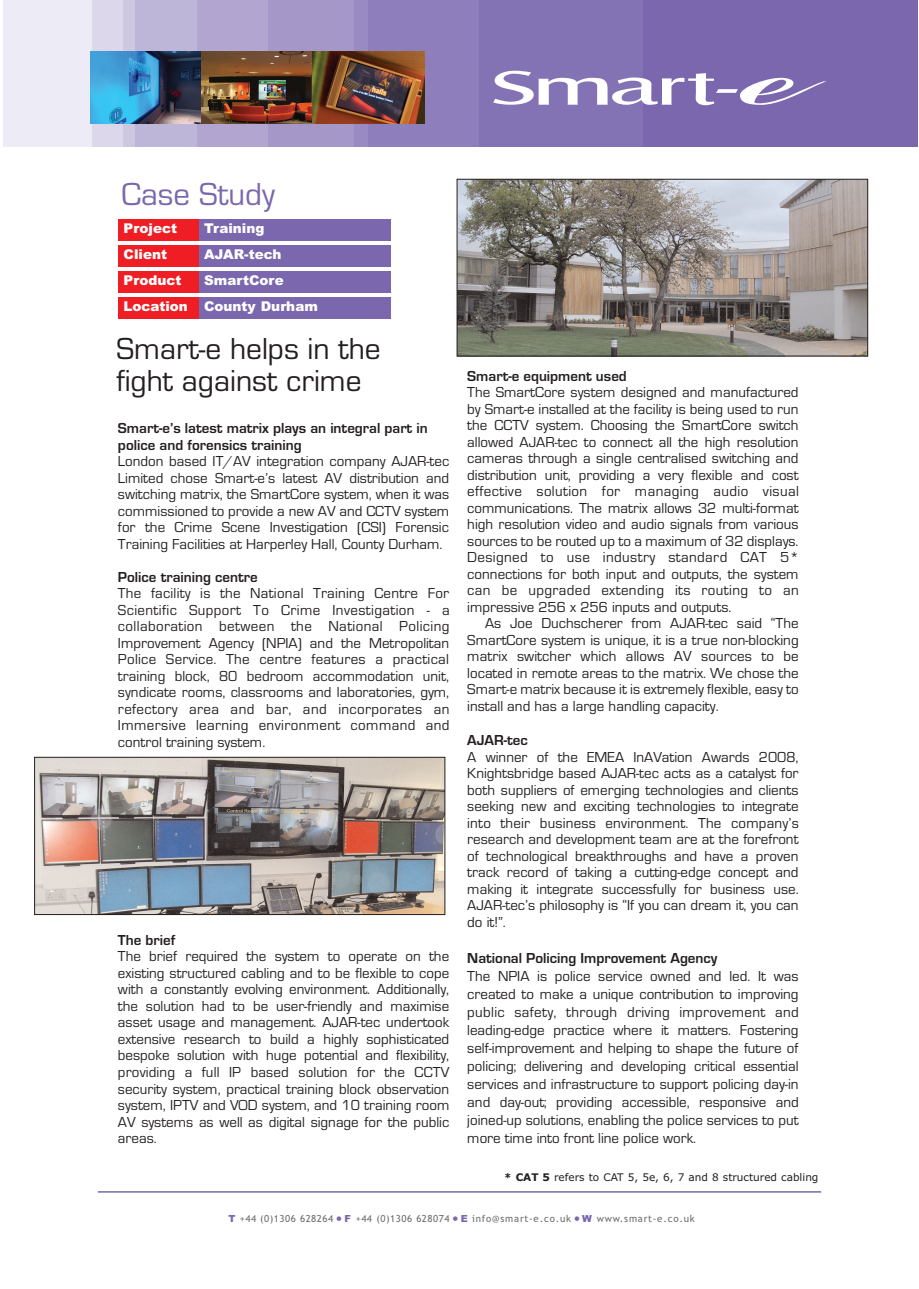
<style>
.page{position:relative;width:919px;height:1289px;background:#fff}
.page>*{position:absolute;margin:0;border:0;box-sizing:border-box;transform-origin:0 0}
.t1{font:33px "Eurostile";color:#7a67ae}
.t2{font:31.5px/31.5px "Eurostile";color:#231f20}
.t3{font:15px/16.5px "Eurostile";color:#231f20;text-align:justify}
.t4{font:700 15px/16.5px "Eurostile";color:#231f20}
.t5{font:900 13.5px/26px "Arial";color:#fff}
.t6{font:10.5px "Verdana";color:#231f20}
.t7{font:9.75px "Trebuchet MS";letter-spacing:.05em;color:#6c6d70}
.s1{font-weight:700}
.s2{font-family:"Arial";font-weight:900;color:#7a67ae}
</style>
<div class="page">
<div style="left:118px;top:219px;width:81px;height:21px;background:#ee1e24"></div>
<div style="left:199px;top:219px;width:191px;height:21px;background:#7a67ae"></div>
<div style="left:118px;top:245px;width:81px;height:21px;background:#ee1e24"></div>
<div style="left:199px;top:245px;width:191px;height:21px;background:#7a67ae"></div>
<div style="left:118px;top:271px;width:81px;height:21px;background:#ee1e24"></div>
<div style="left:199px;top:271px;width:191px;height:21px;background:#7a67ae"></div>
<div style="left:118px;top:297px;width:81px;height:21px;background:#ee1e24"></div>
<div style="left:199px;top:297px;width:191px;height:21px;background:#7a67ae"></div>
<img style="left:37px;top:759px;width:406px;height:153px">
<div style="left:35px;top:757px;width:410px;height:157px;border:1px solid #231f20"></div>
<img style="left:459px;top:181px;width:406px;height:173px">
<div style="left:457px;top:179px;width:410px;height:177px;border:1px solid #231f20"></div>
<div style="left:632px;top:0;width:286px;height:147px;background:#7a67ae"></div>
<div style="left:364px;top:0;width:148px;height:147px;background:#8e7ebb"></div>
<div style="left:267px;top:0;width:97px;height:147px;background:#a598c9"></div>
<div style="left:197px;top:0;width:70px;height:147px;background:#b2a6d0"></div>
<div style="left:134px;top:0;width:63px;height:147px;background:#beb6d9"></div>
<div style="left:122px;top:0;width:12px;height:147px;background:#cdc7e2"></div>
<div style="left:92px;top:0;width:30px;height:147px;background:#dcd7eb"></div>
<div style="left:4px;top:0;width:88px;height:147px;background:#edebf5"></div>
<hr style="left:98px;top:1191px;width:723px;height:1px;background:#7a67ae">
<div style="left:479px;top:0;width:163px;height:147px;background:#8372b4"></div>
<div style="left:353px;top:0;width:14px;height:147px;background:#998ac1"></div>
<svg style="left:493px;top:71px;width:333px;height:34px"></svg>
<img style="left:91px;top:51px;width:111px;height:72px">
<img style="left:202px;top:51px;width:111px;height:72px">
<img style="left:313px;top:51px;width:111px;height:72px">
<h1 class="t1" style="left:121px;top:174px;width:155px">Case Study</h1>
<p class="t5" style="left:124px;top:216px;width:55px">Project</p>
<p class="t5" style="left:204px;top:216px;width:62px">Training</p>
<p class="t5" style="left:124px;top:242px;width:45px">Client</p>
<p class="t5" style="left:204px;top:242px;width:79px">AJAR-tech</p>
<p class="t5" style="left:124px;top:268px;width:59px">Product</p>
<p class="t5" style="left:124px;top:268px;width:196px;text-indent:80px">SmartCore<br>Location County Durham</p>
<h2 class="t2" style="left:116px;top:333px;width:266px">Smart-e helps in the fight against crime</h2>
<p class="t4" style="left:118px;top:420px;width:311px">Smart-e’s latest matrix plays an integral part in police and forensics training</p>
<p class="t3" style="left:118px;top:453px;width:333px">London based IT/AV integration company AJAR-tec Limited chose Smart-e’s latest AV distribution and switching matrix, the SmartCore system, when it was commissioned to provide a new AV and CCTV system for the Crime Scene Investigation (CSI) Forensic Training Facilities at Harperley Hall, County Durham.</p>
<p class="t4" style="left:118px;top:568px;width:141px">Police training centre</p>
<p class="t3" style="left:118px;top:585px;width:333px">The facility is the National Training Centre For Scientific Support To Crime Investigation - a collaboration between the National Policing Improvement Agency (NPIA) and the Metropolitan Police Service. The centre features a practical training block, 80 bedroom accommodation unit, syndicate rooms, classrooms and laboratories, gym, refectory area and bar, and incorporates an Immersive learning environment command and control training system.</p>
<p class="t4" style="left:118px;top:931px;width:59px">The brief</p>
<p class="t3" style="left:118px;top:948px;width:333px">The brief required the system to operate on the existing structured cabling and to be flexible to cope with a constantly evolving environment. Additionally, the solution had to be user-friendly and maximise asset usage and management. AJAR-tec undertook extensive research to build a highly sophisticated bespoke solution with huge potential and flexibility, providing a full IP based solution for the CCTV security system, practical training block observation system, IPTV and VOD system, and 10 training room AV systems as well as digital signage for the public areas.</p>
<p class="t4" style="left:467px;top:367px;width:161px">Smart-e equipment used</p>
<p class="t3" style="left:467px;top:384px;width:333px">The SmartCore system designed and manufactured by Smart-e installed at the facility is being used to run the CCTV system. Choosing the SmartCore switch allowed AJAR-tec to connect all the high resolution cameras through a single centralised switching and distribution unit, providing a very flexible and cost effective solution for managing audio visual communications. The matrix allows 32 multi-format high resolution video and audio signals from various sources to be routed up to a maximum of 32 displays.<br>Designed to use industry standard CAT 5* connections for both input and outputs, the system can be upgraded extending its routing to an impressive 256 x 256 inputs and outputs.</p>
<p class="t3" style="left:467px;top:615px;width:333px;text-indent:18px">As Joe Duchscherer from AJAR-tec said “The SmartCore system is unique, it is a true non-blocking matrix switcher which allows AV sources to be located in remote areas to the matrix. We chose the Smart-e matrix because it is extremely flexible, easy to install and has a large handling capacity.</p>
<p class="t4" style="left:467px;top:732px;width:62px">AJAR-tec</p>
<p class="t3" style="left:467px;top:748px;width:333px">A winner of the EMEA InAVation Awards 2008, Knightsbridge based AJAR-tec acts as a catalyst for both suppliers of emerging technologies and clients seeking new and exciting technologies to integrate into their business environment. The company’s research and development team are at the forefront of technological breakthroughs and have a proven track record of taking a cutting-edge concept and making it integrate successfully for business use.<br>AJAR-tec’s philosophy is “If you can dream it, you can do it!”.</p>
<p class="t4" style="left:467px;top:949px;width:251px">National Policing Improvement Agency</p>
<p class="t3" style="left:467px;top:966px;width:333px;line-height:18px">The NPIA is police service owned and led. It was created to make a unique contribution to improving public safety, through driving improvement and leading-edge practice where it matters. Fostering self-improvement and helping to shape the future of policing; delivering and developing critical essential services and infrastructure to support policing day-in and day-out; providing accessible, responsive and joined-up solutions, enabling the police services to put more time into front line police work.</p>
<p class="t6" style="left:504px;top:1170px;width:316px"><span class="s1">* CAT 5</span> refers to CAT 5, 5e, 6, 7 and 8 structured cabling</p>
<p class="t7" style="left:228px;top:1212px;width:467px"><span class="s2">T</span> +44 (0)1306 628264 <sup>■</sup> <span class="s2">F</span> +44 (0)1306 628074 <sup>■</sup> <span class="s2">E</span> info@smart-e.co.uk <sup>■</sup> <span class="s2">W</span> www.smart-e.co.uk</p>
</div>
